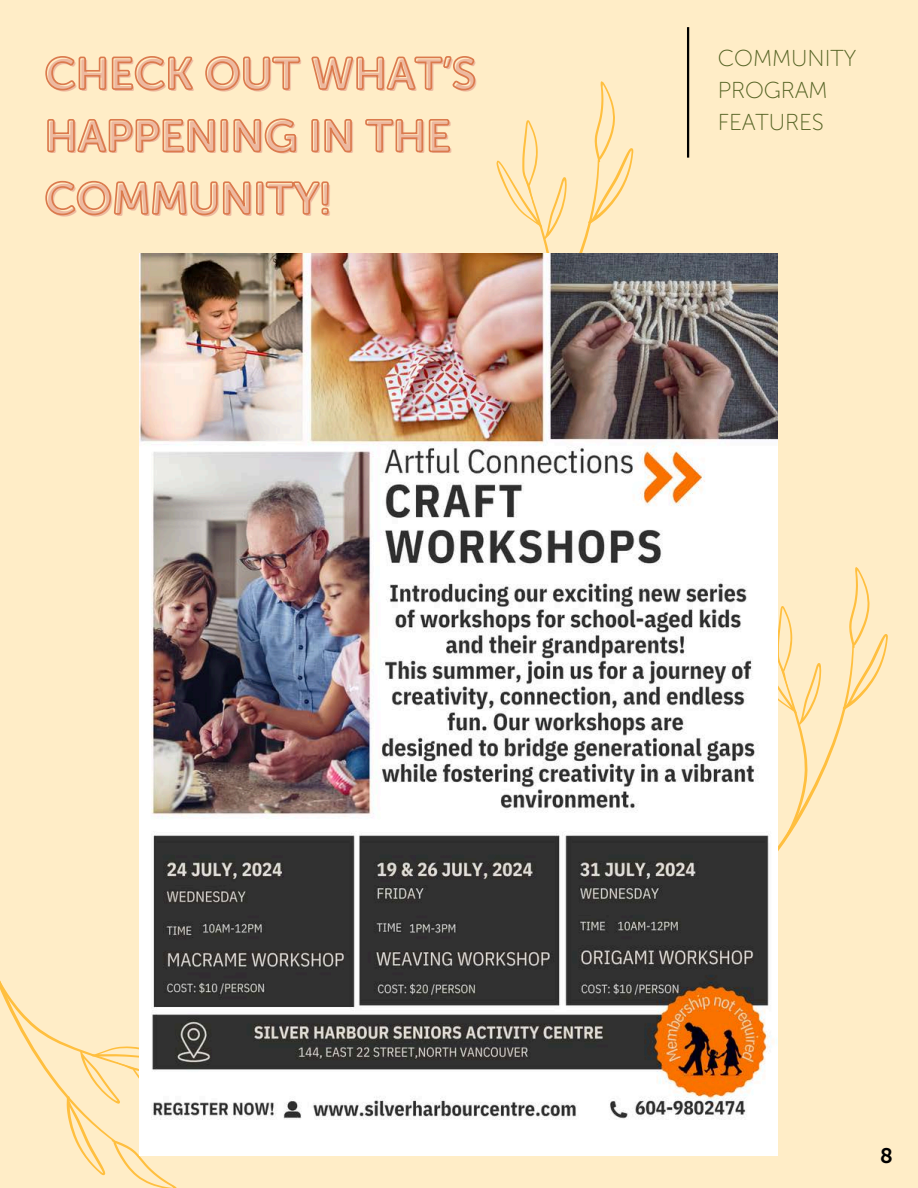
<style>
.page{position:relative;width:918px;height:1188px;background:#ffedc7}
.page>*{position:absolute;margin:0;border:0;box-sizing:border-box;transform-origin:0 0}
.t1{font:44.55px/62.4px "Museo Sans Rounded 700";color:#edb9a0}
.t2{font:22.95px "Museo Sans Rounded 100";color:#546223}
.t3{font:21px "Museo Sans Rounded 700";color:#000}
</style>
<div class="page">
<hr style="left:687px;top:27px;width:2px;height:131px;background:#000">
<svg style="left:0;top:941px;width:188px;height:247px"></svg>
<svg style="left:602px;top:1155px;width:128px;height:1px"></svg>
<svg style="left:778px;top:567px;width:110px;height:284px"></svg>
<img style="left:140px;top:253px;width:638px;height:902px">
<img style="left:45px;top:56px;width:592px;height:331px">
<p class="t1" style="left:46px;top:45px;width:433px">CHECK OUT WHAT’S<br>HAPPENING IN THE<br>COMMUNITY!</p>
<p class="t2" style="left:718px;top:45px;width:140px">COMMUNITY</p>
<p class="t2" style="left:718px;top:77px;width:111px">PROGRAM</p>
<p class="t2" style="left:718px;top:108px;width:107px">FEATURES</p>
<p class="t3" style="left:880px;top:1143px;width:14px">8</p>
</div>
